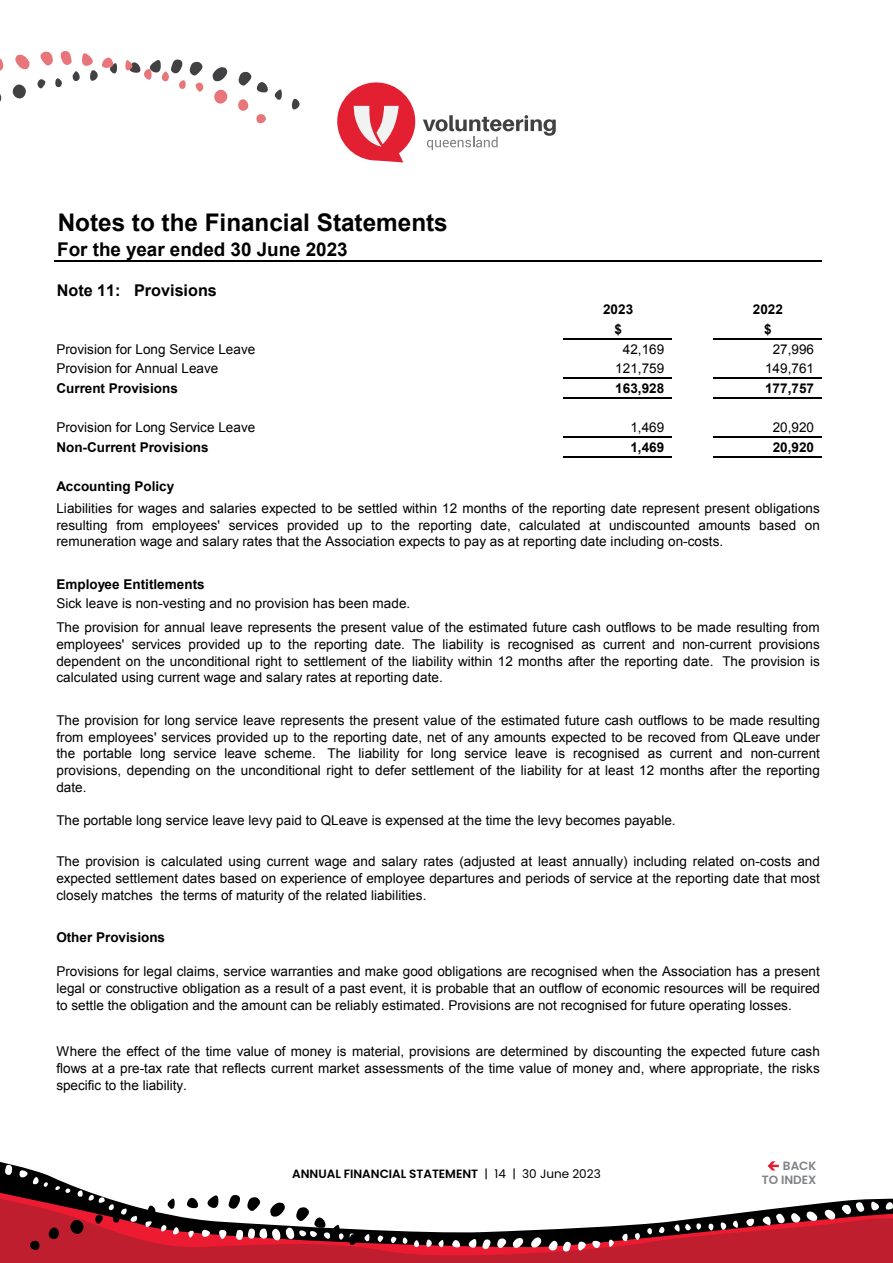
<style>
.page{position:relative;width:893px;height:1263px;background:#fff}
.page>*{position:absolute;margin:0;border:0;box-sizing:border-box;transform-origin:0 0}
.t1{font:700 24.3px "Arial";color:#000}
.t2{font:700 18.9px "Arial";letter-spacing:-.005em;color:#000}
.t3{font:700 16.2px "Arial";color:#000}
.t4{font:13.5px/16.8px "Arial";letter-spacing:.005em;color:#000;text-align:justify}
.t5{font:700 13.5px "Arial";color:#000}
.t6{font:600 12px "Poppins";color:#000}
.t7{font:600 12px/13.5px "Poppins";color:#808285;text-align:right}
.s1{font-weight:400}
</style>
<div class="page">
<svg style="left:0;top:1249px;width:893px;height:13px;background:#c11d2d"></svg>
<svg style="left:0;top:1162px;width:893px;height:87px"></svg>
<svg style="left:871px;top:1200px;width:22px;height:11px"></svg>
<svg style="left:824px;top:1201px;width:41px;height:19px"></svg>
<svg style="left:708px;top:1220px;width:30px;height:11px"></svg>
<svg style="left:673px;top:1222px;width:28px;height:10px"></svg>
<svg style="left:746px;top:1210px;width:72px;height:18px"></svg>
<svg style="left:658px;top:1226px;width:7px;height:9px"></svg>
<svg style="left:647px;top:1227px;width:5px;height:8px"></svg>
<svg style="left:622px;top:1232px;width:18px;height:10px"></svg>
<svg style="left:609px;top:1239px;width:7px;height:9px"></svg>
<svg style="left:578px;top:1240px;width:22px;height:12px"></svg>
<svg style="left:548px;top:1239px;width:23px;height:13px"></svg>
<svg style="left:530px;top:1236px;width:12px;height:13px"></svg>
<svg style="left:377px;top:1233px;width:7px;height:9px"></svg>
<svg style="left:391px;top:1235px;width:17px;height:9px"></svg>
<svg style="left:414px;top:1238px;width:30px;height:10px"></svg>
<svg style="left:452px;top:1236px;width:72px;height:15px"></svg>
<svg style="left:3px;top:1164px;width:10px;height:12px"></svg>
<svg style="left:187px;top:1194px;width:183px;height:52px"></svg>
<svg style="left:19px;top:1169px;width:160px;height:84px"></svg>
<svg style="left:767px;top:1161px;width:12px;height:9px"></svg>
<hr style="left:54px;top:260px;width:768px;height:1px;background:#000">
<hr style="left:563px;top:338px;width:109px;height:2px;background:#000">
<hr style="left:563px;top:378px;width:109px;height:1px;background:#000">
<hr style="left:563px;top:397px;width:109px;height:2px;background:#000">
<hr style="left:563px;top:437px;width:109px;height:1px;background:#000">
<hr style="left:563px;top:456px;width:109px;height:1px;background:#000">
<hr style="left:713px;top:338px;width:109px;height:2px;background:#000">
<hr style="left:713px;top:378px;width:109px;height:1px;background:#000">
<hr style="left:713px;top:397px;width:109px;height:2px;background:#000">
<hr style="left:713px;top:437px;width:109px;height:1px;background:#000">
<hr style="left:713px;top:456px;width:109px;height:1px;background:#000">
<svg style="left:337px;top:82px;width:78px;height:80px"></svg>
<svg style="left:423px;top:115px;width:133px;height:35px"></svg>
<svg style="left:291px;top:98px;width:9px;height:12px"></svg>
<svg style="left:0;top:84px;width:26px;height:18px"></svg>
<svg style="left:125px;top:59px;width:79px;height:33px"></svg>
<svg style="left:37px;top:51px;width:80px;height:38px"></svg>
<svg style="left:0;top:58px;width:4px;height:13px"></svg>
<svg style="left:15px;top:54px;width:15px;height:16px"></svg>
<svg style="left:212px;top:67px;width:70px;height:57px"></svg>
<h1 class="t1" style="left:58px;top:206px;width:391px">Notes to the Financial Statements</h1>
<h2 class="t2" style="left:57px;top:236px;width:292px">For the year ended 30 June 2023</h2>
<p class="t3" style="left:57px;top:279px;width:162px">Note 11: Provisions</p>
<p class="t5" style="left:603px;top:301px;width:32px">2023</p>
<p class="t5" style="left:753px;top:301px;width:32px">2022</p>
<p class="t5" style="left:614px;top:320px;width:9px">$</p>
<p class="t5" style="left:764px;top:320px;width:9px">$</p>
<p class="t4" style="left:56px;top:341px;width:200px">Provision for Long Service Leave</p>
<p class="t4" style="left:623px;top:341px;width:43px">42,169</p>
<p class="t4" style="left:773px;top:341px;width:43px">27,996</p>
<p class="t4" style="left:56px;top:360px;width:163px">Provision for Annual Leave</p>
<p class="t4" style="left:615px;top:360px;width:51px">121,759</p>
<p class="t4" style="left:765px;top:360px;width:51px">149,761</p>
<p class="t5" style="left:56px;top:379px;width:123px">Current Provisions</p>
<p class="t5" style="left:615px;top:379px;width:51px">163,928</p>
<p class="t5" style="left:765px;top:379px;width:51px">177,757</p>
<p class="t4" style="left:56px;top:419px;width:200px">Provision for Long Service Leave</p>
<p class="t4" style="left:630px;top:419px;width:35px">1,469</p>
<p class="t4" style="left:773px;top:419px;width:43px">20,920</p>
<p class="t5" style="left:56px;top:438px;width:154px">Non-Current Provisions</p>
<p class="t5" style="left:630px;top:438px;width:35px">1,469</p>
<p class="t5" style="left:773px;top:438px;width:43px">20,920</p>
<p class="t5" style="left:56px;top:477px;width:119px">Accounting Policy</p>
<p class="t4" style="left:56px;top:500px;width:765px">Liabilities for wages and salaries expected to be settled within 12 months of the reporting date represent present obligations resulting from employees' services provided up to the reporting date, calculated at undiscounted amounts based on remuneration wage and salary rates that the Association expects to pay as at reporting date including on-costs.</p>
<p class="t5" style="left:56px;top:575px;width:150px">Employee Entitlements</p>
<p class="t4" style="left:56px;top:592px;width:765px;line-height:24px">Sick leave is non-vesting and no provision has been made.<br>The provision for annual leave represents the present value of the estimated future cash outflows to be made resulting from</p>
<p class="t4" style="left:56px;top:636px;width:765px">employees' services provided up to the reporting date. The liability is recognised as current and non-current provisions dependent on the unconditional right to settlement of the liability within 12 months after the reporting date. The provision is calculated using current wage and salary rates at reporting date.</p>
<p class="t4" style="left:56px;top:712px;width:765px">The provision for long service leave represents the present value of the estimated future cash outflows to be made resulting from employees' services provided up to the reporting date, net of any amounts expected to be recoved from QLeave under the portable long service leave scheme. The liability for long service leave is recognised as current and non-current provisions, depending on the unconditional right to defer settlement of the liability for at least 12 months after the reporting date.</p>
<p class="t4" style="left:56px;top:812px;width:621px">The portable long service leave levy paid to QLeave is expensed at the time the levy becomes payable.</p>
<p class="t4" style="left:56px;top:853px;width:765px">The provision is calculated using current wage and salary rates (adjusted at least annually) including related on-costs and expected settlement dates based on experience of employee departures and periods of service at the reporting date that most closely matches the terms of maturity of the related liabilities.</p>
<p class="t5" style="left:56px;top:929px;width:110px">Other Provisions</p>
<p class="t4" style="left:56px;top:963px;width:765px">Provisions for legal claims, service warranties and make good obligations are recognised when the Association has a present legal or constructive obligation as a result of a past event, it is probable that an outflow of economic resources will be required to settle the obligation and the amount can be reliably estimated. Provisions are not recognised for future operating losses.</p>
<p class="t4" style="left:56px;top:1043px;width:765px">Where the effect of the time value of money is material, provisions are determined by discounting the expected future cash flows at a pre-tax rate that reflects current market assessments of the time value of money and, where appropriate, the risks specific to the liability.</p>
<p class="t6" style="left:292px;top:1166px;width:310px">ANNUAL FINANCIAL STATEMENT <span class="s1">| 14 | 30 June 2023</span></p>
<p class="t7" style="left:762px;top:1159px;width:56px">BACK<br>TO INDEX</p>
</div>
